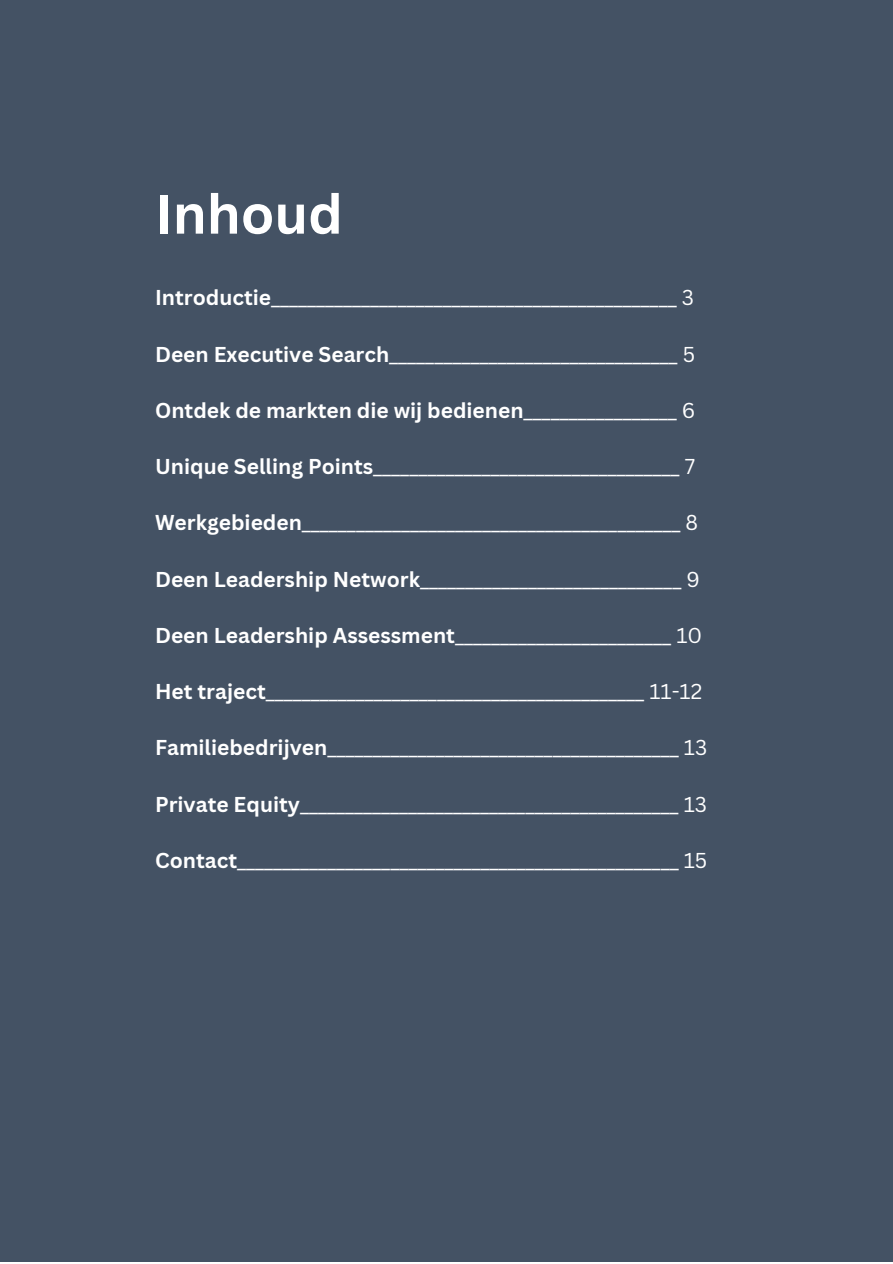
<style>
.page{position:relative;width:893px;height:1264px;background:#fff}
.page>*{position:absolute;margin:0;border:0;box-sizing:border-box;transform-origin:0 0}
.t1{font:700 53.85px "Canva Sans";color:#fff}
.t2{font:21px "Canva Sans";color:#fff}
.t3{font:700 21px "Canva Sans";color:#fff}
.s1{font-weight:700}
.s2{font-weight:400}
</style>
<div class="page">
<div style="left:0;top:0;width:892px;height:1261px;background:#445264"></div>
<p class="t1" style="left:155px;top:176px;width:189px">Inhoud</p>
<p class="t2" style="left:155px;top:283px;width:540px"><span class="s1">Introductie</span>_____________________________________________ 3</p>
<p class="t2" style="left:155px;top:339px;width:541px"><span class="s1">Deen Executive Search</span>________________________________ 5</p>
<p class="t3" style="left:155px;top:395px;width:542px">Ontdek de markten die wij bedienen<span class="s2">_________________ 6</span></p>
<p class="t2" style="left:155px;top:451px;width:541px"><span class="s1">Unique Selling Points</span>__________________________________ 7</p>
<p class="t2" style="left:155px;top:508px;width:544px"><span class="s1">Werkgebieden</span>__________________________________________ 8</p>
<p class="t2" style="left:155px;top:564px;width:546px"><span class="s1">Deen Leadership Network</span>_____________________________ 9</p>
<p class="t2" style="left:155px;top:620px;width:548px"><span class="s1">Deen Leadership Assessment</span>________________________ 10</p>
<p class="t2" style="left:155px;top:676px;width:548px"><span class="s1">Het traject</span>__________________________________________ 11-12</p>
<p class="t2" style="left:155px;top:732px;width:553px"><span class="s1">Familiebedrijven</span>_______________________________________ 13</p>
<p class="t2" style="left:155px;top:789px;width:553px"><span class="s1">Private Equity</span>__________________________________________ 13</p>
<p class="t2" style="left:155px;top:845px;width:553px"><span class="s1">Contact</span>_________________________________________________ 15</p>
</div>
